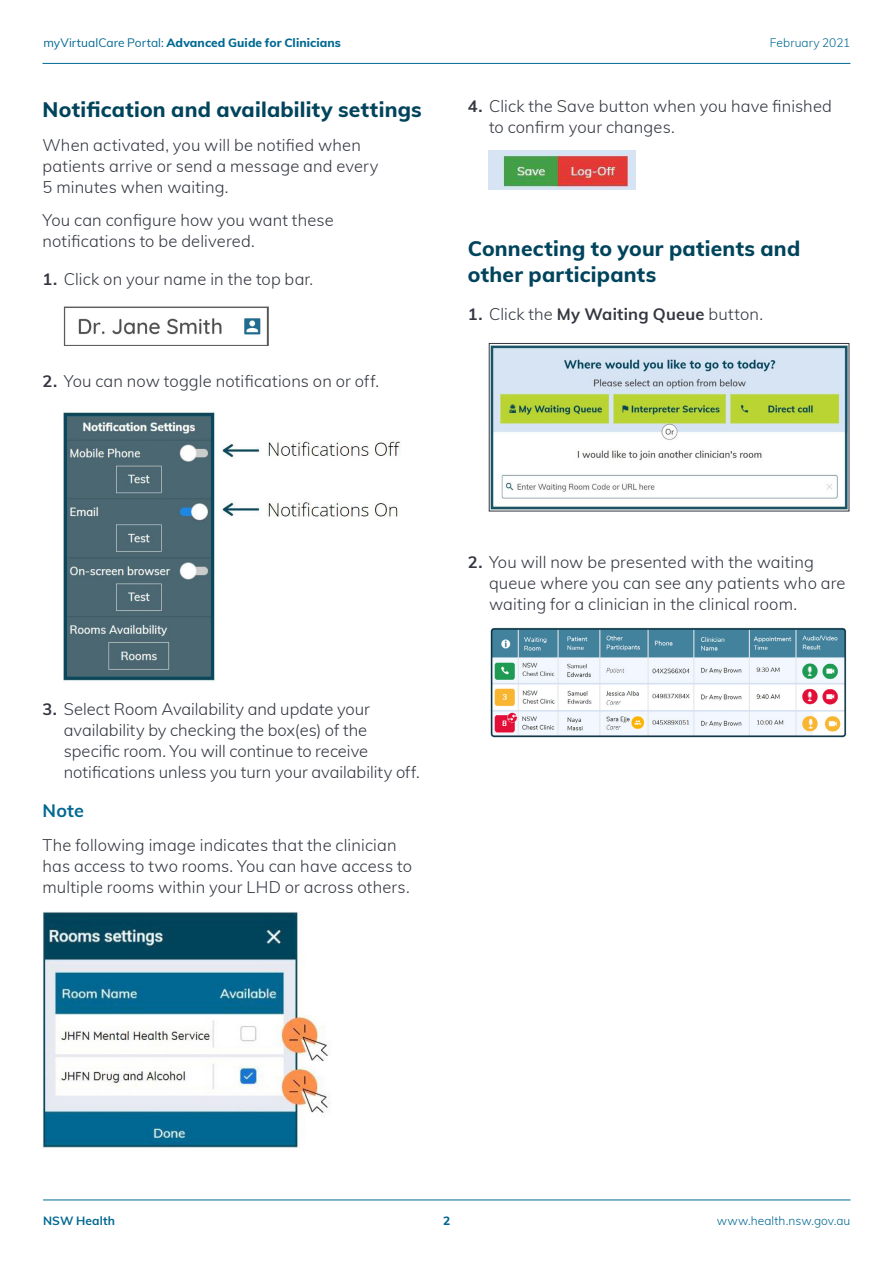
<style>
.page{position:relative;width:893px;height:1263px;background:#fff}
.page>*{position:absolute;margin:0;border:0;box-sizing:border-box;transform-origin:0 0}
.t1{font:800 21px/25.5px "Muli";letter-spacing:.01em;color:#00445c}
.t2{font:700 18px "Muli";color:#006892}
.t3{font:300 16.5px/21px "Muli";letter-spacing:.005em;color:#343741}
.t4{font:700 16.5px "Muli";letter-spacing:.015em;color:#343741}
.t5{font:800 12px "Muli";letter-spacing:.01em;color:#006892}
.t6{font:300 12px "Muli";letter-spacing:.005em;color:#006892}
.t7{font:700 12px "Muli";letter-spacing:.01em;color:#006892}
.s1{font-weight:400}
.s2{font-weight:700}
.s3{font-weight:300}
</style>
<div class="page">
<hr style="left:43px;top:63px;width:807px;height:1px;background:#006892">
<hr style="left:43px;top:1199px;width:807px;height:1px;background:#006892">
<img style="left:64px;top:306px;width:205px;height:39px">
<img style="left:64px;top:412px;width:336px;height:269px">
<img style="left:43px;top:911px;width:285px;height:237px">
<img style="left:489px;top:151px;width:146px;height:39px">
<img style="left:491px;top:345px;width:356px;height:164px">
<div style="left:489px;top:343px;width:360px;height:168px;border:1px solid #343741"></div>
<img style="left:490px;top:627px;width:357px;height:111px">
<p class="t5" style="left:43px;top:34px;width:299px"><span class="s1">myVirtualCare Portal:</span> Advanced Guide for Clinicians</p>
<p class="t6" style="left:770px;top:34px;width:82px">February 2021</p>
<p class="t1" style="left:43px;top:95px;width:381px">Notification and availability settings</p>
<p class="t3" style="left:43px;top:133px;width:337px">When activated, you will be notified when patients arrive or send a message and every<br>5 minutes when waiting.</p>
<p class="t3" style="left:43px;top:209px;width:293px">You can configure how you want these notifications to be delivered.</p>
<p class="t3" style="left:43px;top:268px;width:272px"><span class="s2">1.</span> Click on your name in the top bar.</p>
<p class="t3" style="left:43px;top:369px;width:338px"><span class="s2">2.</span> You can now toggle notifications on or off.</p>
<p class="t3" style="left:489px;top:95px;width:344px;text-indent:-21px"><span class="s2">4.</span> Click the Save button when you have finished to confirm your changes.</p>
<p class="t1" style="left:468px;top:235px;width:334px">Connecting to your patients and other participants</p>
<p class="t4" style="left:468px;top:302px;width:297px">1. <span class="s3">Click the</span> My Waiting Queue <span class="s3">button.</span></p>
<p class="t3" style="left:64px;top:697px;width:357px;text-indent:-21px"><span class="s2">3.</span> Select Room Availability and update your availability by checking the box(es) of the specific room. You will continue to receive notifications unless you turn your availability off.</p>
<p class="t2" style="left:43px;top:798px;width:43px">Note</p>
<p class="t3" style="left:43px;top:834px;width:371px">The following image indicates that the clinician has access to two rooms. You can have access to multiple rooms within your LHD or across others.</p>
<p class="t3" style="left:489px;top:551px;width:358px;text-indent:-21px"><span class="s2">2.</span> You will now be presented with the waiting queue where you can see any patients who are waiting for a clinician in the clinical room.</p>
<p class="t7" style="left:43px;top:1211px;width:73px">NSW Health</p>
<p class="t5" style="left:443px;top:1211px;width:9px">2</p>
<p class="t6" style="left:717px;top:1211px;width:135px">www.health.nsw.gov.au</p>
</div>
